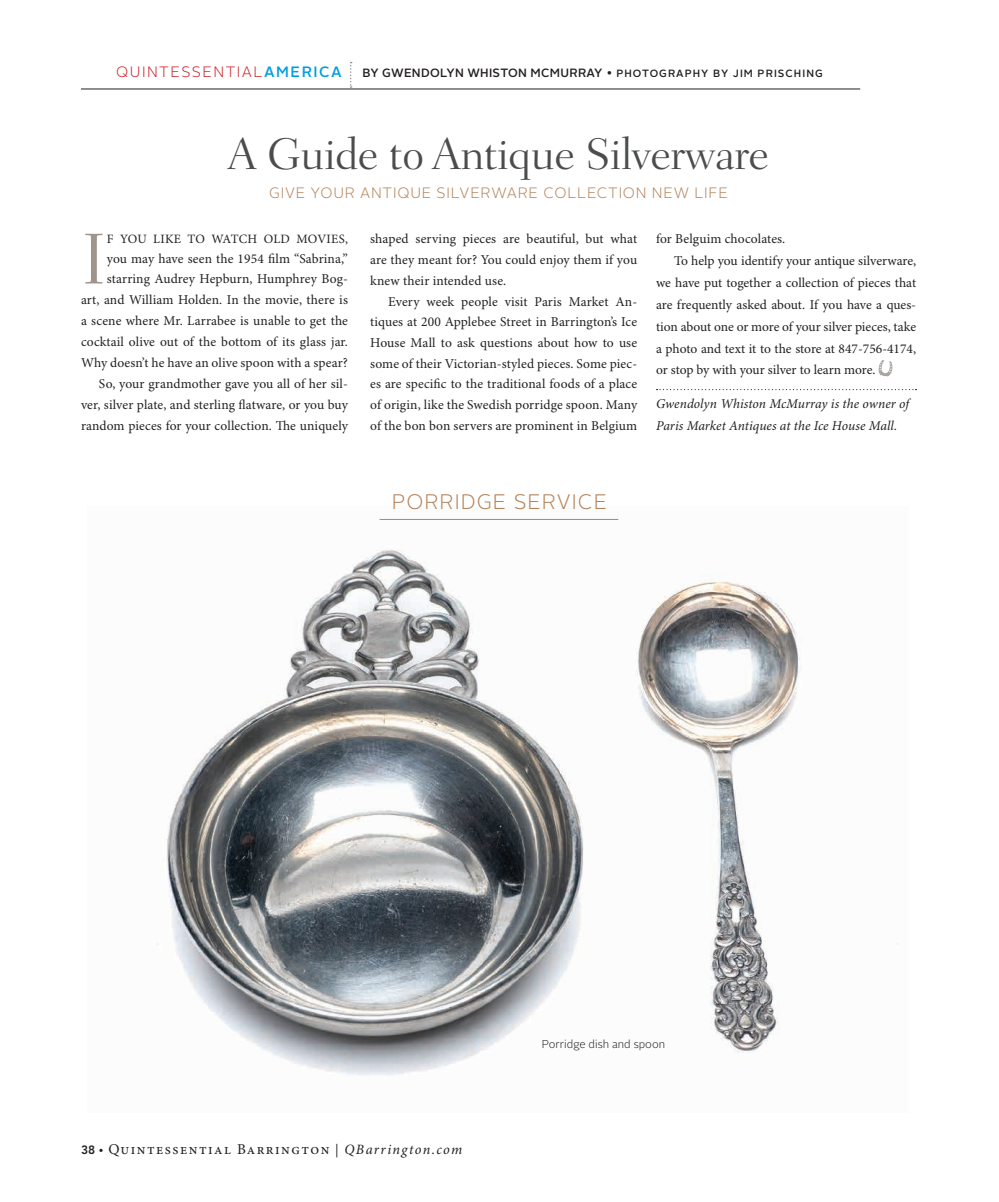
<style>
.page{position:relative;width:999px;height:1202px;background:#fff}
.page>*{position:absolute;margin:0;border:0;box-sizing:border-box;transform-origin:0 0}
.t1{font:300 73.35px "Fairfield LT Std";color:#a1958b}
.t2{font:300 45px "Fairfield LT Std";letter-spacing:-.015em;color:#4b4c4d}
.t3{font:300 21px "Alright Sans";letter-spacing:.05em;color:#b5835a}
.t4{font:15px "Minion Pro";letter-spacing:.1em;color:#231f20}
.t5{font:300 15px "Alright Sans";letter-spacing:.05em;color:#b5835a}
.t6{font:300 15px "Alright Sans";letter-spacing:.1em;color:#cc232a}
.t7{font:13.5px/20.7px "Minion Pro";letter-spacing:.005em;color:#231f20;text-align:justify}
.t8{font:italic 13.5px/21.8px "Minion Pro";color:#231f20}
.t9{font:12.75px "Minion Pro";letter-spacing:.01em;color:#231f20}
.t10{font:500 12px "Alright Sans";letter-spacing:.025em;color:#231f20}
.t11{font:300 11.25px "Alright Sans";color:#231f20}
.s1{font-weight:500;color:#009ee1}
.s2{font-size:10.5px}
.s3{font-family:"Avenir LT Std";font-weight:800;font-size:12px}
.s4{font-size:12px}
.s5{font-size:13.5px}
.s6{font-style:italic;font-size:14.25px}
</style>
<div class="page">
<svg style="left:657px;top:389px;width:260px;height:1px"></svg>
<svg style="left:350px;top:62px;width:2px;height:26px"></svg>
<hr style="left:81px;top:89px;width:779px;height:1px;background:#231f20">
<img style="left:156px;top:518px;width:742px;height:558px">
<svg style="left:878px;top:360px;width:15px;height:16px"></svg>
<hr style="left:380px;top:519px;width:238px;height:1px;background:#b5835a">
<p class="t6" style="left:116px;top:61px;width:227px">QUINTESSENTIAL<span class="s1">AMERICA</span></p>
<p class="t10" style="left:362px;top:65px;width:462px">BY GWENDOLYN WHISTON MCMURRAY • <span class="s2">PHOTOGRAPHY BY JIM PRISCHING</span></p>
<h2 class="t2" style="left:228px;top:129px;width:543px">A Guide to Antique Silverware</h2>
<p class="t5" style="left:269px;top:182px;width:460px">GIVE YOUR ANTIQUE SILVERWARE COLLECTION NEW LIFE</p>
<p class="t7" style="left:370px;top:229px;width:269px">shaped serving pieces are beautiful, but what are they meant for? You could enjoy them if you knew their intended use.</p>
<p class="t7" style="left:370px;top:291px;width:269px;text-indent:18px">Every week people visit Paris Market An&shy;tiques at 200 Applebee Street in Barrington’s Ice House Mall to ask questions about how to use some of their Victorian-styled pieces. Some piec&shy;es are specific to the traditional foods of a place of origin, like the Swedish porridge spoon. Many of the bon bon servers are prominent in Belgium</p>
<h1 class="t1" style="left:81px;top:217px;width:27px">I</h1>
<p class="t9" style="left:107px;top:231px;width:243px">F YOU LIKE TO WATCH OLD MOVIES,</p>
<p class="t7" style="left:656px;top:229px;width:131px">for Belguim chocolates.</p>
<p class="t7" style="left:674px;top:251px;width:244px">To help you identify your antique silverware,</p>
<p class="t7" style="left:656px;top:273px;width:262px">we have put together a collection of pieces that</p>
<p class="t7" style="left:656px;top:295px;width:262px">are frequently asked about. If you have a ques-</p>
<p class="t7" style="left:656px;top:316px;width:262px">tion about one or more of your silver pieces, take</p>
<p class="t7" style="left:656px;top:338px;width:262px">a photo and text it to the store at 847-756-4174,</p>
<p class="t7" style="left:656px;top:360px;width:221px">or stop by with your silver to learn more.</p>
<p class="t8" style="left:656px;top:393px;width:255px">Gwendolyn Whiston McMurray is the owner of<br>Paris Market Antiques at the Ice House Mall.</p>
<p class="t7" style="left:81px;top:249px;width:269px;text-align:right">you may have seen the 1954 film “Sabrina,” starring Audrey Hepburn, Humphrey Bog-<br>art, and William Holden. In the movie, there is a scene where Mr. Larrabee is unable to get the cocktail olive out of the bottom of its glass jar.<br>Why doesn’t he have an olive spoon with a spear?<br>So, your grandmother gave you all of her sil&shy;ver, silver plate, and sterling flatware, or you buy random pieces for your collection. The uniquely</p>
<h3 class="t3" style="left:392px;top:488px;width:217px">PORRIDGE SERVICE</h3>
<p class="t4" style="left:81px;top:1140px;width:383px"><span class="s3">38</span> <span class="s4">•</span> Quintessential Barrington <span class="s5">|</span> <span class="s6">QBarrington.com</span></p>
<p class="t11" style="left:542px;top:1036px;width:125px">Porridge dish and spoon</p>
</div>
